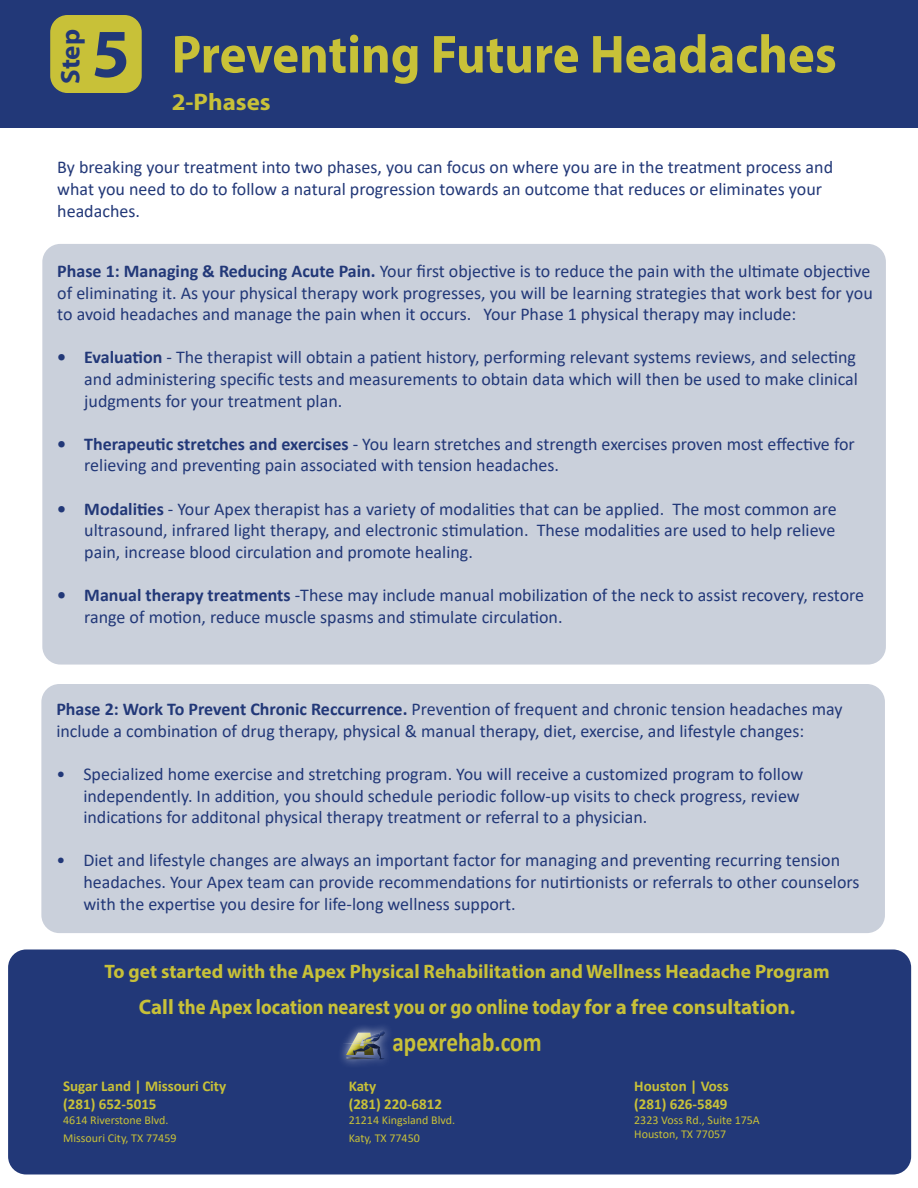
<style>
.page{position:relative;width:918px;height:1188px;background:#fff}
.page>*{position:absolute;margin:0;border:0;box-sizing:border-box;transform-origin:0 0}
.t1{font:700 69px "Myriad Pro";color:#223878}
.t2{font:700 54px "Myriad Pro";color:#c8c138;scale:.94 1}
.t3{font:700 27px "Calibri";color:#c8c138;scale:.86 1}
.t4{font:700 27px "Myriad Pro";color:#223878}
.t5{font:700 24px "Myriad Pro";color:#c8c138;scale:1.04 1}
.t6{font:700 21px "Myriad Pro";color:#c8c138}
.t7{font:700 19.5px "Myriad Pro";color:#c8c138}
.t8{font:18px/21.6px "Calibri";color:#223878}
.t9{font:700 15px/18px "Calibri";color:#c8c138}
.t10{font:12px/18px "Calibri";color:#c8c138}
.s1{font-weight:700}
</style>
<div class="page">
<div style="left:0;top:0;width:918px;height:128px;background:#223878"></div>
<div style="left:42px;top:244px;width:844px;height:421px;background:#cad0db;border-radius:18px"></div>
<div style="left:41px;top:684px;width:844px;height:249px;background:#cad0db;border-radius:18px"></div>
<div style="left:49px;top:14px;width:93px;height:80px;background:#c8c138;border-radius:18px"></div>
<div style="left:49px;top:14px;width:94px;height:81px;border:2px solid #223878;border-radius:18px"></div>
<div style="left:8px;top:949px;width:903px;height:225px;background:#223878;border-radius:18px"></div>
<div style="left:337px;top:1022px;width:57px;height:47px;background:#fff;opacity:.75"></div>
<svg style="left:343px;top:1030px;width:44px;height:32px"></svg>
<h3 class="t4" style="left:60px;top:84px;width:56px;rotate:-90deg">Step</h3>
<h1 class="t1" style="left:92px;top:27px;width:40px">5</h1>
<h2 class="t2" style="left:172px;top:34px;width:709px">Preventing Future Headaches</h2>
<h3 class="t5" style="left:172px;top:93px;width:97px">2-Phases</h3>
<p class="t8" style="left:57px;top:156px;width:777px">By breaking your treatment into two phases, you can focus on where you are in the treatment process and what you need to do to follow a natural progression towards an outcome that reduces or eliminates your headaches.</p>
<p class="t8" style="left:57px;top:260px;width:817px"><span class="s1">Phase 1: Managing &amp; Reducing Acute Pain.</span> Your first objective is to reduce the pain with the ultimate objective of eliminating it. As your physical therapy work progresses, you will be learning strategies that work best for you to avoid headaches and manage the pain when it occurs. Your Phase 1 physical therapy may include:</p>
<p class="t8" style="left:84px;top:346px;width:775px;text-align:justify;text-indent:-27px"><span class="s1">• Evaluation</span> - The therapist will obtain a patient history, performing relevant systems reviews, and selecting and administering specific tests and measurements to obtain data which will then be used to make clinical judgments for your treatment plan.</p>
<p class="t8" style="left:84px;top:432px;width:772px;text-indent:-27px"><span class="s1">• Therapeutic stretches and exercises</span> - You learn stretches and strength exercises proven most effective for relieving and preventing pain associated with tension headaches.</p>
<p class="t8" style="left:84px;top:497px;width:754px;text-align:justify;text-indent:-27px"><span class="s1">• Modalities</span> - Your Apex therapist has a variety of modalities that can be applied. The most common are ultrasound, infrared light therapy, and electronic stimulation. These modalities are used to help relieve pain, increase blood circulation and promote healing.</p>
<p class="t8" style="left:84px;top:584px;width:781px;text-indent:-27px"><span class="s1">• Manual therapy treatments</span> -These may include manual mobilization of the neck to assist recovery, restore range of motion, reduce muscle spasms and stimulate circulation.</p>
<p class="t8" style="left:56px;top:698px;width:788px"><span class="s1">Phase 2: Work To Prevent Chronic Reccurrence.</span> Prevention of frequent and chronic tension headaches may include a combination of drug therapy, physical &amp; manual therapy, diet, exercise, and lifestyle changes:</p>
<p class="t8" style="left:83px;top:763px;width:721px;text-indent:-27px">• Specialized home exercise and stretching program. You will receive a customized program to follow independently. In addition, you should schedule periodic follow-up visits to check progress, review indications for additonal physical therapy treatment or referral to a physician.</p>
<p class="t8" style="left:83px;top:849px;width:778px;text-indent:-27px">• Diet and lifestyle changes are always an important factor for managing and preventing recurring tension headaches. Your Apex team can provide recommendations for nutirtionists or referrals to other counselors with the expertise you desire for life-long wellness support.</p>
<p class="t7" style="left:105px;top:964px;width:727px">To get started with the Apex Physical Rehabilitation and Wellness Headache Program</p>
<p class="t6" style="left:139px;top:998px;width:658px">Call the Apex location nearest you or go online today for a free consultation.</p>
<h3 class="t3" style="left:393px;top:1023px;width:175px">apexrehab.com</h3>
<p class="t9" style="left:63px;top:1078px;width:165px">Sugar Land | Missouri City (281) 652-5015</p>
<p class="t10" style="left:63px;top:1111px;width:115px">4614 Riverstone Blvd.<br>Missouri City, TX 77459</p>
<p class="t9" style="left:634px;top:1078px;width:96px">Houston | Voss (281) 626-5849</p>
<p class="t10" style="left:634px;top:1112px;width:127px;line-height:14.4px">2323 Voss Rd., Suite 175A<br>Houston, TX 77057</p>
<p class="t9" style="left:349px;top:1078px;width:95px">Katy<br>(281) 220-6812</p>
<p class="t10" style="left:349px;top:1111px;width:108px">21214 Kingsland Blvd.<br>Katy, TX 77450</p>
</div>
